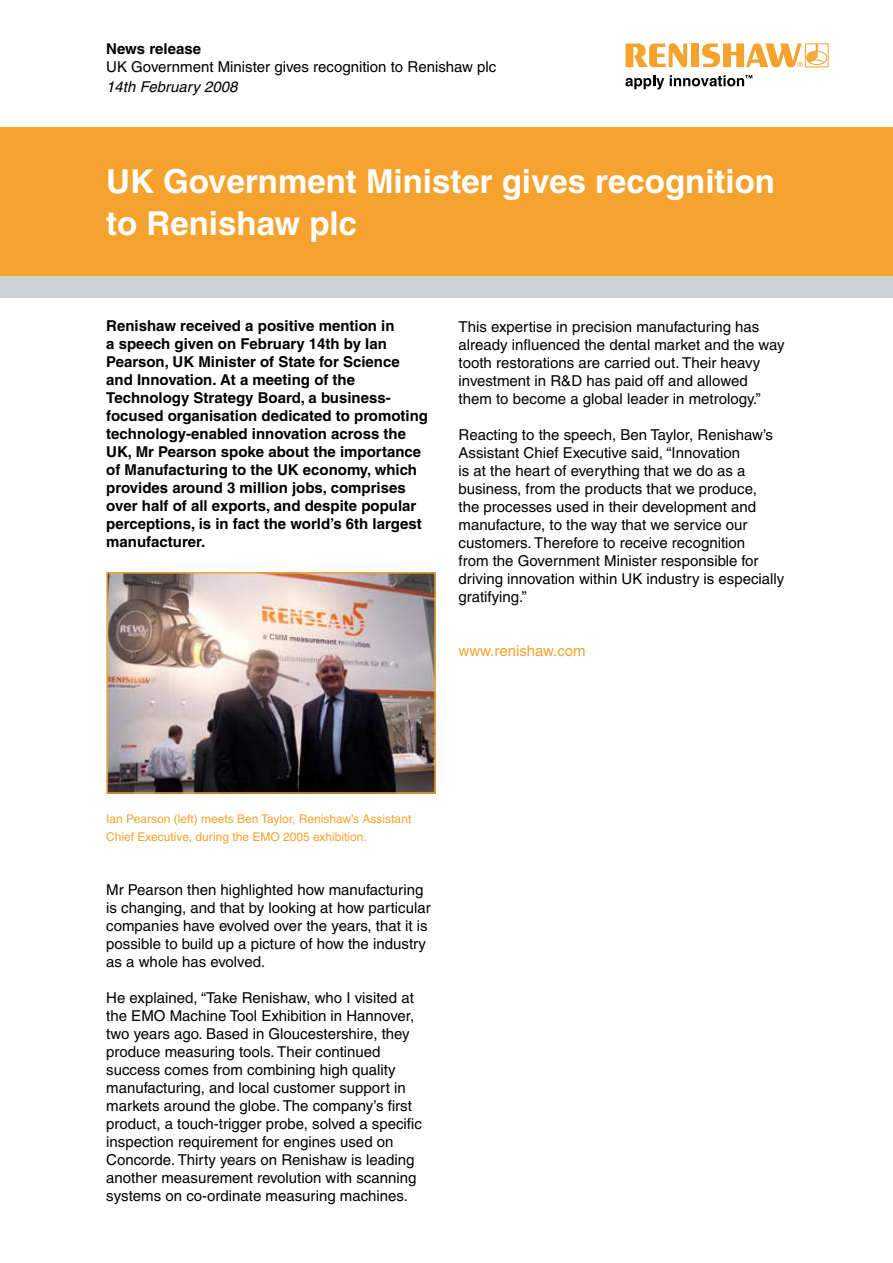
<style>
.page{position:relative;width:893px;height:1263px;background:#fff}
.page>*{position:absolute;margin:0;border:0;box-sizing:border-box;transform-origin:0 0}
.t1{font:700 33px/42px "Helvetica";color:#fff}
.t2{font:15px/18px "Helvetica";color:#000}
.t3{font:700 15px/18px "Helvetica";color:#000}
.t4{font:15px "Helvetica";color:#f5a32e}
.t5{font:italic 15px "Helvetica";color:#000}
.t6{font:12px/18px "Helvetica";color:#f5a32e}
</style>
<div class="page">
<div style="left:0;top:128px;width:893px;height:149px;background:#f5a32e"></div>
<div style="left:0;top:276px;width:893px;height:22px;background:#cfd0d1"></div>
<svg style="left:626px;top:43px;width:61px;height:24px"></svg>
<div style="left:691px;top:44px;width:8px;height:23px;background:#f5a32e"></div>
<svg style="left:626px;top:75px;width:38px;height:14px"></svg>
<div style="left:806px;top:51px;width:21px;height:14px;border:1px solid #f5a32e;border-radius:50%"></div>
<svg style="left:702px;top:43px;width:122px;height:24px"></svg>
<svg style="left:670px;top:75px;width:82px;height:11px"></svg>
<img style="left:109px;top:575px;width:324px;height:216px">
<div style="left:106px;top:572px;width:330px;height:222px;border:2px solid #f5a32e"></div>
<p class="t3" style="left:106px;top:40px;width:96px">News release</p>
<p class="t2" style="left:106px;top:58px;width:392px">UK Government Minister gives recognition to Renishaw plc</p>
<p class="t5" style="left:106px;top:78px;width:133px">14th February 2008</p>
<h1 class="t1" style="left:106px;top:160px;width:670px">UK Government Minister gives recognition to Renishaw plc</h1>
<p class="t3" style="left:106px;top:316px;width:323px">Renishaw received a positive mention in<br>a speech given on February 14th by Ian Pearson, UK Minister of State for Science and Innovation. At a meeting of the Technology Strategy Board, a business&shy;focused organisation dedicated to promoting technology-enabled innovation across the UK, Mr Pearson spoke about the importance of Manufacturing to the UK economy, which provides around 3 million jobs, comprises over half of all exports, and despite popular perceptions, is in fact the world’s 6th largest manufacturer.</p>
<p class="t2" style="left:459px;top:317px;width:327px">This expertise in precision manufacturing has already influenced the dental market and the way tooth restorations are carried out. Their heavy investment in R&amp;D has paid off and allowed them to become a global leader in metrology.”</p>
<p class="t2" style="left:459px;top:425px;width:327px">Reacting to the speech, Ben Taylor, Renishaw’s Assistant Chief Executive said, “Innovation<br>is at the heart of everything that we do as a business, from the products that we produce,<br>the processes used in their development and manufacture, to the way that we service our customers. Therefore to receive recognition<br>from the Government Minister responsible for driving innovation within UK industry is especially gratifying.”</p>
<p class="t4" style="left:459px;top:642px;width:129px">www.renishaw.com</p>
<p class="t6" style="left:106px;top:810px;width:307px">Ian Pearson (left) meets Ben Taylor, Renishaw’s Assistant<br>Chief Executive, during the EMO 2005 exhibition.</p>
<p class="t2" style="left:106px;top:881px;width:326px">Mr Pearson then highlighted how manufacturing is changing, and that by looking at how particular companies have evolved over the years, that it is possible to build up a picture of how the industry as a whole has evolved.</p>
<p class="t2" style="left:106px;top:989px;width:317px">He explained, “Take Renishaw, who I visited at the EMO Machine Tool Exhibition in Hannover, two years ago. Based in Gloucestershire, they produce measuring tools. Their continued success comes from combining high quality manufacturing, and local customer support in markets around the globe. The company’s first product, a touch-trigger probe, solved a specific inspection requirement for engines used on Concorde. Thirty years on Renishaw is leading another measurement revolution with scanning systems on co-ordinate measuring machines.</p>
</div>
